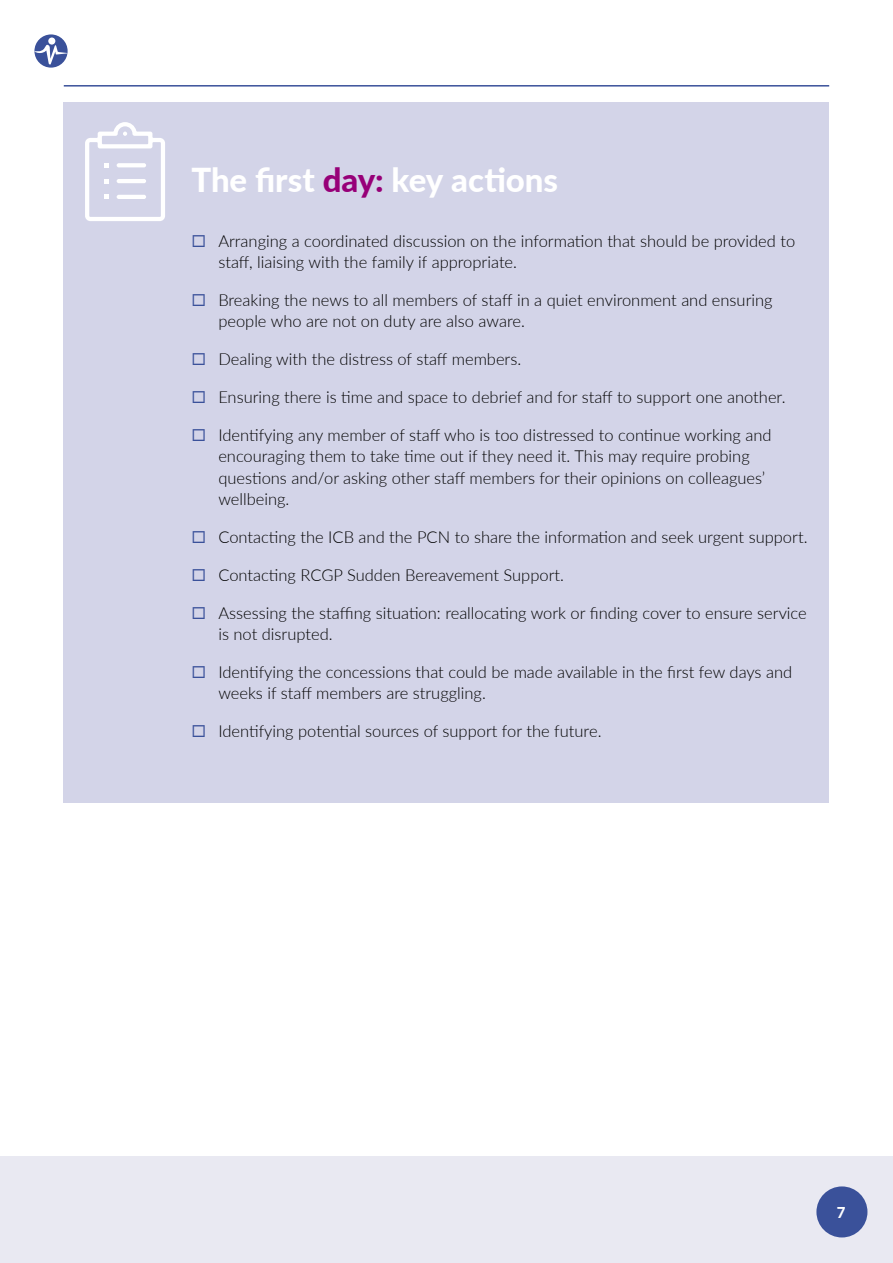
<style>
.page{position:relative;width:893px;height:1263px;background:#fff}
.page>*{position:absolute;margin:0;border:0;box-sizing:border-box;transform-origin:0 0}
.t1{font:800 33px "Lato";letter-spacing:-.005em;color:#fff}
.t2{font:300 16.5px/21px "Lato";color:#000}
.t3{font:800 15px "Lato";color:#fff}
.s1{color:#970078}
</style>
<div class="page">
<svg style="left:34px;top:34px;width:34px;height:34px"></svg>
<svg style="left:34px;top:43px;width:34px;height:22px"></svg>
<div style="left:48px;top:38px;width:7px;height:7px;background:#fff;border-radius:50%"></div>
<div style="left:64px;top:102px;width:765px;height:700px;background:#d3d4e8"></div>
<hr style="left:64px;top:85px;width:765px;height:2px;background:#3a519a">
<div style="left:0;top:1157px;width:893px;height:106px;background:#e9e9f2"></div>
<div style="left:816px;top:1186px;width:51px;height:51px;background:#3a519a;border-radius:50%"></div>
<svg style="left:85px;top:122px;width:80px;height:99px"></svg>
<p class="t1" style="left:191px;top:156px;width:368px">The first <span class="s1">day:</span> key actions</p>
<p class="t2" style="left:218px;top:230px;width:578px">Arranging a coordinated discussion on the information that should be provided to staff, liaising with the family if appropriate.</p>
<p class="t2" style="left:218px;top:289px;width:556px">Breaking the news to all members of staff in a quiet environment and ensuring people who are not on duty are also aware.</p>
<p class="t2" style="left:218px;top:348px;width:304px">Dealing with the distress of staff members.</p>
<p class="t2" style="left:218px;top:386px;width:569px">Ensuring there is time and space to debrief and for staff to support one another.</p>
<p class="t2" style="left:218px;top:424px;width:555px">Identifying any member of staff who is too distressed to continue working and encouraging them to take time out if they need it. This may require probing questions and/or asking other staff members for their opinions on colleagues’ wellbeing.</p>
<p class="t2" style="left:218px;top:525px;width:591px">Contacting the ICB and the PCN to share the information and seek urgent support.</p>
<p class="t2" style="left:218px;top:563px;width:347px">Contacting RCGP Sudden Bereavement Support.</p>
<p class="t2" style="left:218px;top:601px;width:590px">Assessing the staffing situation: reallocating work or finding cover to ensure service is not disrupted.</p>
<p class="t2" style="left:218px;top:660px;width:575px">Identifying the concessions that could be made available in the first few days and weeks if staff members are struggling.</p>
<p class="t2" style="left:218px;top:719px;width:385px">Identifying potential sources of support for the future.</p>
<p class="t3" style="left:837px;top:1201px;width:10px">7</p>
</div>
